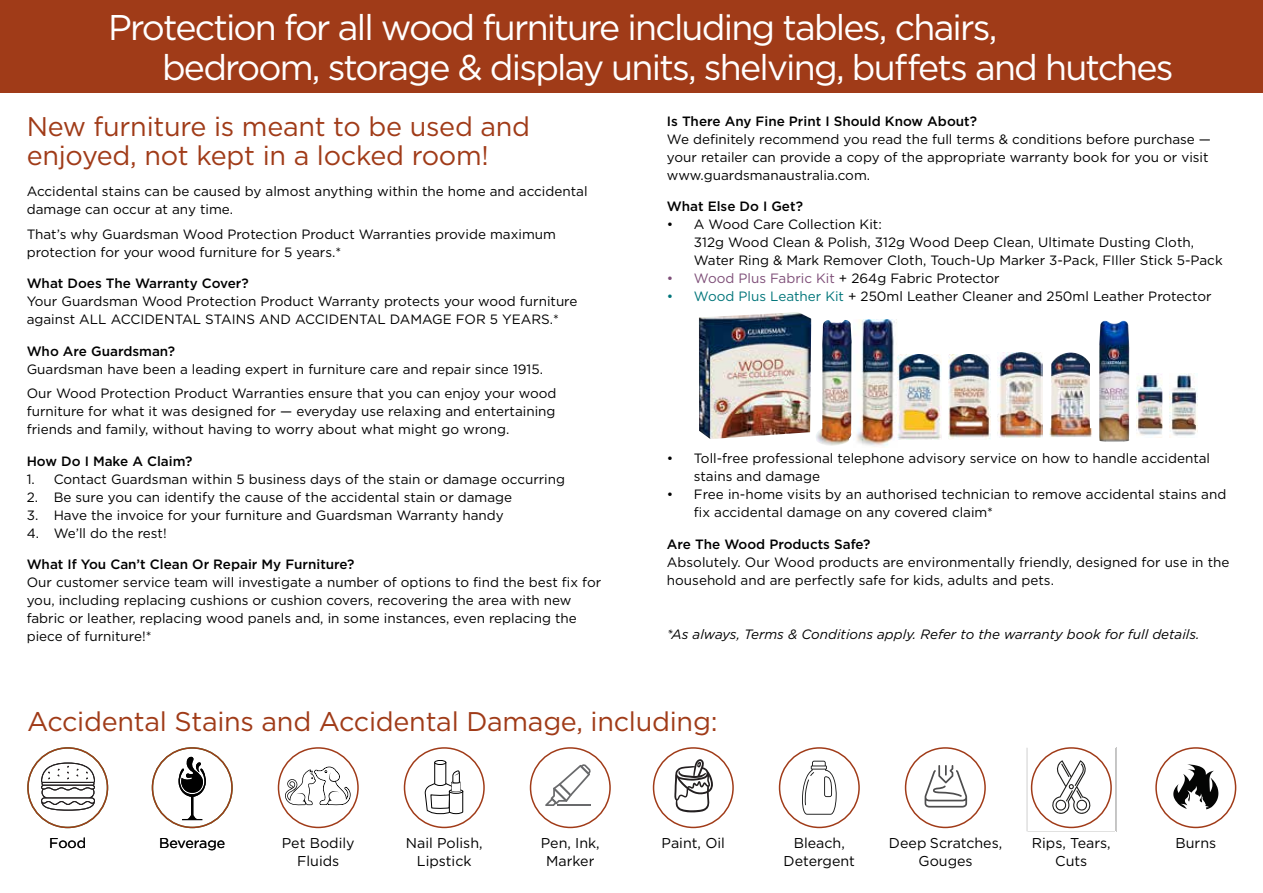
<style>
.page{position:relative;width:1263px;height:893px;background:#fff}
.page>*{position:absolute;margin:0;border:0;box-sizing:border-box;transform-origin:0 0}
.t1{font:35.7px/39.9px "Gotham";letter-spacing:-.05em;color:#fff}
.t2{font:27px/28.5px "Gotham";letter-spacing:-.01em;color:#a03b18}
.t3{font:14.25px/18px "Gotham";color:#000;text-align:center}
.t4{font:13.5px/18px "Gotham";color:#000}
.t5{font:500 13.5px "Gotham";color:#000}
.t6{font:italic 13.5px "Gotham";color:#000}
.s1{color:#7e4e78}
.s2{color:#00757a}
</style>
<div class="page">
<div style="left:0;top:0;width:1263px;height:92px;background:#a03b18"></div>
<svg style="left:545px;top:764px;width:46px;height:42px"></svg>
<hr style="left:557px;top:804px;width:33px;height:2px;background:#696a6c">
<svg style="left:1166px;top:758px;width:59px;height:59px"></svg>
<svg style="left:674px;top:759px;width:39px;height:53px"></svg>
<svg style="left:1030px;top:750px;width:82px;height:79px"></svg>
<div style="left:1026px;top:747px;width:90px;height:85px;border:1px solid #fff"></div>
<svg style="left:41px;top:762px;width:54px;height:49px"></svg>
<svg style="left:178px;top:756px;width:28px;height:64px"></svg>
<svg style="left:284px;top:766px;width:67px;height:40px"></svg>
<hr style="left:435px;top:760px;width:11px;height:4px;background:#373737;border-radius:50%">
<div style="left:434px;top:760px;width:12px;height:5px;border:1px solid #000;border-radius:50%"></div>
<svg style="left:425px;top:762px;width:38px;height:52px"></svg>
<svg style="left:924px;top:765px;width:43px;height:42px"></svg>
<img style="left:699px;top:312px;width:112px;height:127px">
<img style="left:816px;top:320px;width:36px;height:126px">
<img style="left:856px;top:320px;width:41px;height:126px">
<img style="left:1049px;top:352px;width:43px;height:85px">
<img style="left:948px;top:354px;width:43px;height:85px">
<img style="left:998px;top:352px;width:44px;height:85px">
<img style="left:897px;top:354px;width:44px;height:85px">
<img style="left:1099px;top:321px;width:30px;height:121px">
<img style="left:1169px;top:373px;width:29px;height:64px">
<img style="left:1136px;top:373px;width:26px;height:63px">
<div style="left:152px;top:747px;width:81px;height:81px;border:2px solid #a03b18;border-radius:50%"></div>
<div style="left:278px;top:747px;width:81px;height:81px;border:2px solid #a03b18;border-radius:50%"></div>
<div style="left:404px;top:747px;width:81px;height:81px;border:2px solid #a03b18;border-radius:50%"></div>
<div style="left:530px;top:747px;width:81px;height:81px;border:2px solid #a03b18;border-radius:50%"></div>
<div style="left:653px;top:747px;width:81px;height:81px;border:2px solid #a03b18;border-radius:50%"></div>
<div style="left:905px;top:747px;width:81px;height:81px;border:2px solid #a03b18;border-radius:50%"></div>
<div style="left:1031px;top:747px;width:81px;height:81px;border:2px solid #a03b18;border-radius:50%"></div>
<div style="left:1155px;top:747px;width:81px;height:81px;border:2px solid #a03b18;border-radius:50%"></div>
<div style="left:27px;top:747px;width:81px;height:81px;border:2px solid #a03b18;border-radius:50%"></div>
<div style="left:779px;top:747px;width:81px;height:81px;border:2px solid #a03b18;border-radius:50%"></div>
<svg style="left:802px;top:761px;width:35px;height:54px"></svg>
<h1 class="t1" style="left:162px;top:7px;width:1013px;text-indent:-54px">Protection for all wood furniture including tables, chairs,<br>bedroom, storage &amp; display units, shelving, buffets and hutches</h1>
<h2 class="t2" style="left:27px;top:112px;width:505px">New furniture is meant to be used and enjoyed, not kept in a locked room!</h2>
<p class="t4" style="left:27px;top:182px;width:562px">Accidental stains can be caused by almost anything within the home and accidental damage can occur at any time.</p>
<p class="t4" style="left:27px;top:225px;width:531px">That’s why Guardsman Wood Protection Product Warranties provide maximum protection for your wood furniture for 5 years.*</p>
<p class="t5" style="left:27px;top:275px;width:224px">What Does The Warranty Cover?</p>
<p class="t4" style="left:27px;top:292px;width:552px">Your Guardsman Wood Protection Product Warranty protects your wood furniture against ALL ACCIDENTAL STAINS AND ACCIDENTAL DAMAGE FOR 5 YEARS.*</p>
<p class="t5" style="left:27px;top:342px;width:150px">Who Are Guardsman?</p>
<p class="t4" style="left:27px;top:356px;width:531px;line-height:24.8px">Guardsman have been a leading expert in furniture care and repair since 1915.<br>Our Wood Protection Product Warranties ensure that you can enjoy your wood</p>
<p class="t4" style="left:27px;top:402px;width:530px">furniture for what it was designed for — everyday use relaxing and entertaining friends and family, without having to worry about what might go wrong.</p>
<p class="t5" style="left:27px;top:452px;width:167px">How Do I Make A Claim?</p>
<p class="t4" style="left:27px;top:470px;width:540px">1. Contact Guardsman within 5 business days of the stain or damage occurring</p>
<p class="t4" style="left:27px;top:488px;width:487px">2. Be sure you can identify the cause of the accidental stain or damage</p>
<p class="t4" style="left:27px;top:506px;width:479px">3. Have the invoice for your furniture and Guardsman Warranty handy</p>
<p class="t4" style="left:27px;top:524px;width:141px">4. We’ll do the rest!</p>
<p class="t5" style="left:27px;top:556px;width:329px">What If You Can’t Clean Or Repair My Furniture?</p>
<p class="t4" style="left:27px;top:573px;width:576px">Our customer service team will investigate a number of options to find the best fix for you, including replacing cushions or cushion covers, recovering the area with new fabric or leather, replacing wood panels and, in some instances, even replacing the piece of furniture!*</p>
<p class="t5" style="left:667px;top:112px;width:312px">Is There Any Fine Print I Should Know About?</p>
<p class="t4" style="left:667px;top:130px;width:546px">We definitely recommend you read the full terms &amp; conditions before purchase — your retailer can provide a copy of the appropriate warranty book for you or visit www.guardsmanaustralia.com.</p>
<p class="t5" style="left:667px;top:198px;width:138px">What Else Do I Get?</p>
<p class="t4" style="left:694px;top:215px;width:530px;text-indent:-27px">• A Wood Care Collection Kit:<br>312g Wood Clean &amp; Polish, 312g Wood Deep Clean, Ultimate Dusting Cloth,<br>Water Ring &amp; Mark Remover Cloth, Touch-Up Marker 3-Pack, FIller Stick 5-Pack</p>
<p class="t4" style="left:667px;top:269px;width:334px"><span class="s1">• Wood Plus Fabric Kit</span> + 264g Fabric Protector</p>
<p class="t4" style="left:667px;top:287px;width:546px"><span class="s2">• Wood Plus Leather Kit</span> + 250ml Leather Cleaner and 250ml Leather Protector</p>
<p class="t4" style="left:694px;top:449px;width:518px;text-indent:-27px">• Toll-free professional telephone advisory service on how to handle accidental stains and damage</p>
<p class="t4" style="left:694px;top:485px;width:534px;text-indent:-27px">• Free in-home visits by an authorised technician to remove accidental stains and fix accidental damage on any covered claim*</p>
<p class="t5" style="left:667px;top:535px;width:205px">Are The Wood Products Safe?</p>
<p class="t4" style="left:667px;top:553px;width:564px">Absolutely. Our Wood products are environmentally friendly, designed for use in the household and are perfectly safe for kids, adults and pets.</p>
<p class="t6" style="left:667px;top:625px;width:534px">*As always, Terms &amp; Conditions apply. Refer to the warranty book for full details.</p>
<h2 class="t2" style="left:27px;top:707px;width:692px">Accidental Stains and Accidental Damage, including:</h2>
<p class="t3" style="left:49px;top:833px;width:39px">Food</p>
<p class="t3" style="left:159px;top:833px;width:68px">Beverage</p>
<p class="t3" style="left:1032px;top:833px;width:80px">Rips, Tears,<br>Cuts</p>
<p class="t3" style="left:282px;top:833px;width:74px">Pet Bodily<br>Fluids</p>
<p class="t3" style="left:406px;top:833px;width:78px">Nail Polish,<br>Lipstick</p>
<p class="t3" style="left:541px;top:833px;width:60px">Pen, Ink,</p>
<p class="t3" style="left:662px;top:833px;width:65px">Paint, Oil</p>
<p class="t3" style="left:546px;top:851px;width:50px">Marker</p>
<p class="t3" style="left:783px;top:833px;width:73px">Bleach,<br>Detergent</p>
<p class="t3" style="left:889px;top:833px;width:115px">Deep Scratches,</p>
<p class="t3" style="left:1175px;top:833px;width:42px">Burns</p>
<p class="t3" style="left:918px;top:851px;width:56px">Gouges</p>
</div>
